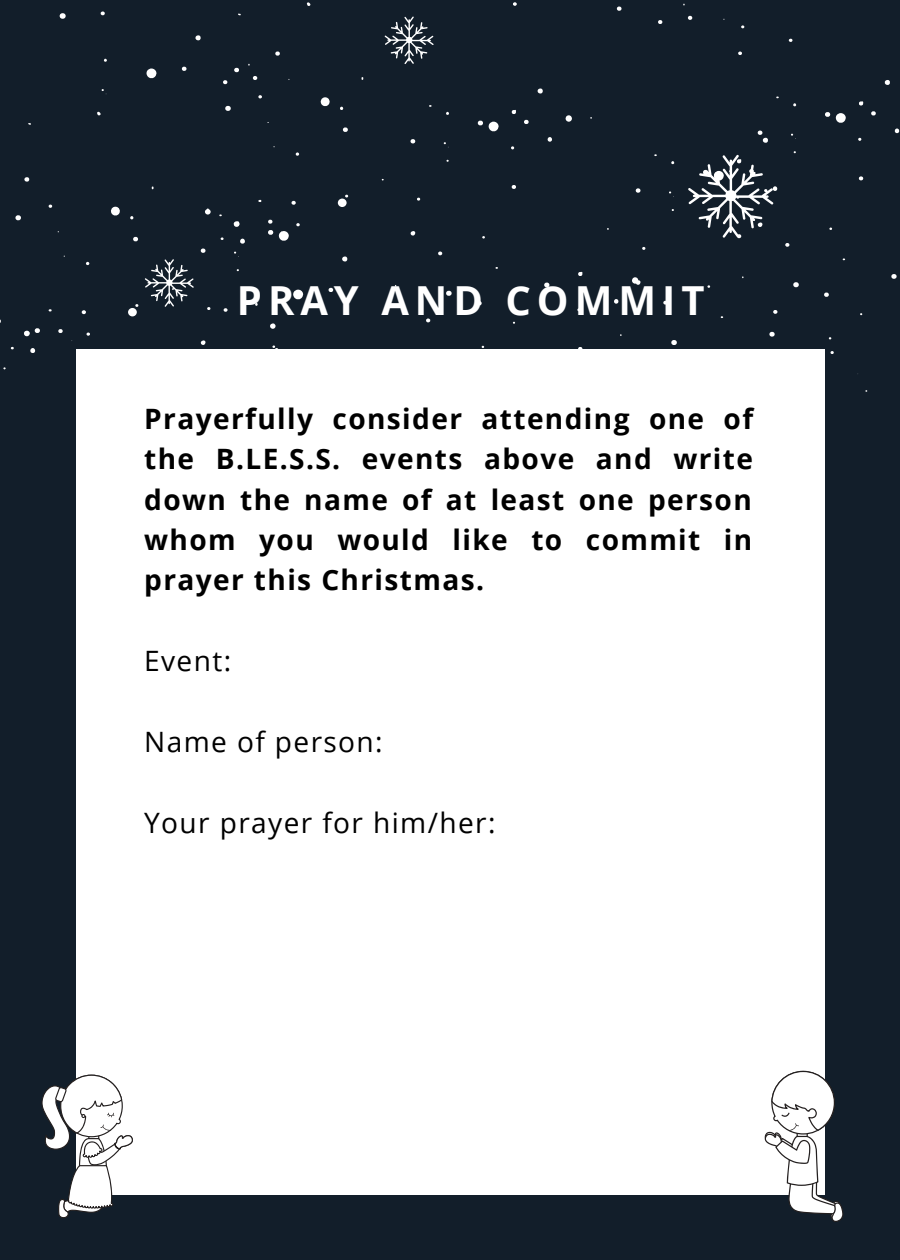
<style>
.page{position:relative;width:900px;height:1260px;background:#121e2a}
.page>*{position:absolute;margin:0;border:0;box-sizing:border-box;transform-origin:0 0}
.t1{font:700 40px "Open Sans";letter-spacing:.15em;color:#fff}
.t2{font:700 28px/40.5px "Open Sans";letter-spacing:.05em;color:#000;text-align:justify}
.t3{font:28px "Open Sans";letter-spacing:.05em;color:#000}
</style>
<div class="page">
<svg style="left:340px;top:106px;width:4px;height:4px"></svg>
<svg style="left:343px;top:127px;width:5px;height:5px"></svg>
<svg style="left:295px;top:152px;width:5px;height:4px"></svg>
<svg style="left:292px;top:200px;width:4px;height:5px"></svg>
<svg style="left:296px;top:223px;width:4px;height:4px"></svg>
<svg style="left:320px;top:97px;width:10px;height:9px"></svg>
<div style="left:338px;top:199px;width:9px;height:8px;background:#fff;border-radius:50%"></div>
<svg style="left:293px;top:290px;width:10px;height:10px"></svg>
<svg style="left:329px;top:287px;width:4px;height:5px"></svg>
<svg style="left:342px;top:256px;width:6px;height:6px"></svg>
<svg style="left:306px;top:2px;width:5px;height:4px"></svg>
<svg style="left:225px;top:105px;width:6px;height:6px"></svg>
<svg style="left:258px;top:95px;width:4px;height:4px"></svg>
<svg style="left:234px;top:68px;width:5px;height:4px"></svg>
<svg style="left:411px;top:139px;width:4px;height:5px"></svg>
<svg style="left:417px;top:197px;width:3px;height:4px"></svg>
<svg style="left:511px;top:110px;width:5px;height:4px"></svg>
<svg style="left:512px;top:185px;width:4px;height:4px"></svg>
<svg style="left:547px;top:137px;width:5px;height:5px"></svg>
<svg style="left:565px;top:115px;width:7px;height:7px"></svg>
<svg style="left:446px;top:290px;width:6px;height:6px"></svg>
<svg style="left:478px;top:120px;width:21px;height:12px"></svg>
<svg style="left:524px;top:119px;width:5px;height:5px"></svg>
<svg style="left:537px;top:88px;width:6px;height:6px"></svg>
<svg style="left:410px;top:231px;width:6px;height:5px"></svg>
<svg style="left:426px;top:318px;width:4px;height:5px"></svg>
<svg style="left:438px;top:251px;width:4px;height:5px"></svg>
<svg style="left:477px;top:301px;width:5px;height:5px"></svg>
<svg style="left:544px;top:282px;width:5px;height:6px"></svg>
<svg style="left:578px;top:272px;width:5px;height:4px"></svg>
<svg style="left:614px;top:299px;width:5px;height:5px"></svg>
<svg style="left:577px;top:308px;width:4px;height:3px"></svg>
<svg style="left:513px;top:2px;width:4px;height:4px"></svg>
<svg style="left:617px;top:6px;width:5px;height:5px"></svg>
<svg style="left:636px;top:188px;width:4px;height:5px"></svg>
<svg style="left:671px;top:340px;width:6px;height:5px"></svg>
<svg style="left:671px;top:161px;width:4px;height:4px"></svg>
<svg style="left:632px;top:277px;width:9px;height:8px"></svg>
<svg style="left:663px;top:300px;width:4px;height:5px"></svg>
<svg style="left:769px;top:331px;width:6px;height:6px"></svg>
<svg style="left:658px;top:20px;width:4px;height:4px"></svg>
<svg style="left:688px;top:15px;width:5px;height:5px"></svg>
<svg style="left:738px;top:51px;width:4px;height:4px"></svg>
<svg style="left:758px;top:130px;width:10px;height:13px"></svg>
<svg style="left:859px;top:101px;width:5px;height:5px"></svg>
<svg style="left:859px;top:176px;width:4px;height:5px"></svg>
<svg style="left:894px;top:128px;width:6px;height:5px"></svg>
<svg style="left:793px;top:282px;width:6px;height:6px"></svg>
<svg style="left:825px;top:112px;width:21px;height:11px"></svg>
<svg style="left:793px;top:103px;width:4px;height:4px"></svg>
<svg style="left:871px;top:111px;width:5px;height:5px"></svg>
<svg style="left:884px;top:80px;width:6px;height:5px"></svg>
<svg style="left:773px;top:310px;width:4px;height:4px"></svg>
<svg style="left:785px;top:243px;width:4px;height:4px"></svg>
<svg style="left:824px;top:292px;width:5px;height:5px"></svg>
<svg style="left:891px;top:274px;width:6px;height:5px"></svg>
<svg style="left:270px;top:323px;width:6px;height:6px"></svg>
<svg style="left:224px;top:308px;width:4px;height:4px"></svg>
<svg style="left:205px;top:208px;width:6px;height:7px"></svg>
<svg style="left:240px;top:238px;width:5px;height:6px"></svg>
<svg style="left:233px;top:221px;width:7px;height:6px"></svg>
<svg style="left:133px;top:236px;width:5px;height:6px"></svg>
<svg style="left:86px;top:262px;width:4px;height:3px"></svg>
<svg style="left:82px;top:310px;width:4px;height:5px"></svg>
<svg style="left:87px;top:332px;width:3px;height:4px"></svg>
<svg style="left:58px;top:329px;width:5px;height:4px"></svg>
<svg style="left:60px;top:13px;width:6px;height:6px"></svg>
<svg style="left:111px;top:207px;width:9px;height:9px"></svg>
<div style="left:128px;top:308px;width:9px;height:8px;background:#fff;border-radius:50%"></div>
<svg style="left:146px;top:69px;width:11px;height:9px"></svg>
<svg style="left:103px;top:58px;width:4px;height:4px"></svg>
<svg style="left:182px;top:66px;width:5px;height:5px"></svg>
<svg style="left:195px;top:35px;width:6px;height:6px"></svg>
<svg style="left:101px;top:11px;width:4px;height:5px"></svg>
<svg style="left:97px;top:111px;width:4px;height:5px"></svg>
<svg style="left:15px;top:215px;width:6px;height:6px"></svg>
<svg style="left:49px;top:204px;width:3px;height:4px"></svg>
<svg style="left:24px;top:177px;width:6px;height:5px"></svg>
<svg style="left:201px;top:248px;width:4px;height:5px"></svg>
<svg style="left:268px;top:219px;width:21px;height:22px"></svg>
<svg style="left:272px;top:345px;width:6px;height:4px"></svg>
<svg style="left:200px;top:340px;width:6px;height:5px"></svg>
<svg style="left:275px;top:51px;width:5px;height:5px"></svg>
<svg style="left:223px;top:80px;width:4px;height:5px"></svg>
<svg style="left:253px;top:76px;width:5px;height:4px"></svg>
<svg style="left:30px;top:348px;width:5px;height:5px"></svg>
<svg style="left:24px;top:328px;width:16px;height:8px"></svg>
<svg style="left:688px;top:155px;width:90px;height:84px"></svg>
<svg style="left:145px;top:259px;width:49px;height:48px"></svg>
<svg style="left:385px;top:17px;width:49px;height:47px"></svg>
<div style="left:76px;top:349px;width:748px;height:846px;background:#fff"></div>
<svg style="left:42px;top:1075px;width:91px;height:143px"></svg>
<svg style="left:764px;top:1071px;width:79px;height:151px"></svg>
<h1 class="t1" style="left:237px;top:272px;width:469px">PRAY AND COMMIT</h1>
<p class="t2" style="left:144px;top:398px;width:611px">Prayerfully consider attending one of the B.LE.S.S. events above and write down the name of at least one person whom you would like to commit in prayer this Christmas.</p>
<p class="t3" style="left:144px;top:641px;width:88px">Event:</p>
<p class="t3" style="left:144px;top:722px;width:240px">Name of person:</p>
<p class="t3" style="left:144px;top:803px;width:353px">Your prayer for him/her:</p>
</div>
